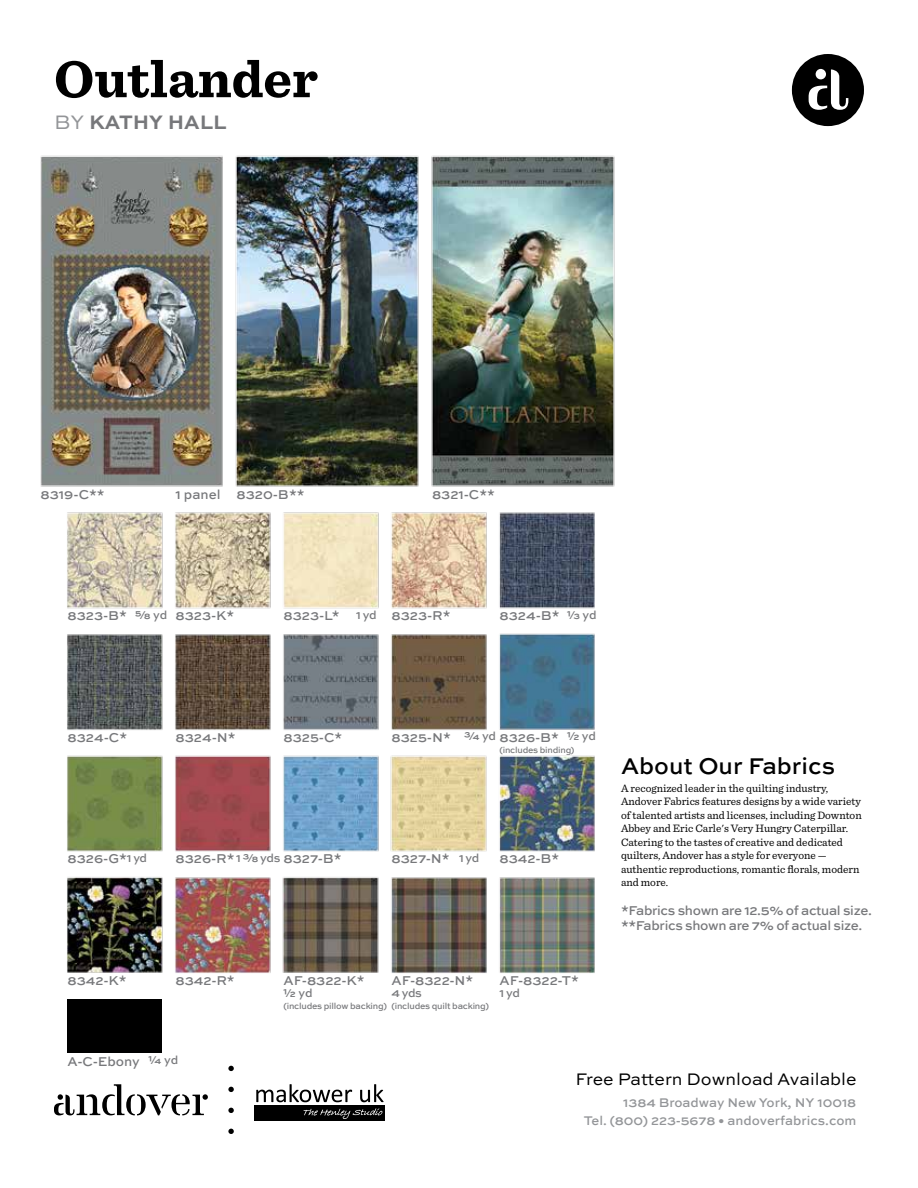
<style>
.page{position:relative;width:918px;height:1188px;background:#fff}
.page>*{position:absolute;margin:0;border:0;box-sizing:border-box;transform-origin:0 0}
.t1{font:700 54px "Sentinel";color:#000}
.t2{font:500 24px "Sweet Sans Pro";color:#000}
.t3{font:700 20.55px "Sweet Sans Pro";color:#77787b}
.t4{font:17.7px "Sweet Sans Pro";color:#000}
.t5{font:500 13.5px "Sweet Sans Pro";color:#77787b}
.t6{font:500 13.5px/15px "Sweet Sans Pro";letter-spacing:-.025em;color:#77787b}
.t7{font:500 13.2px/18px "Sweet Sans Pro";color:#939598;text-align:right}
.t8{font:500 12px "Sweet Sans Pro";letter-spacing:-.04em;color:#77787b}
.t9{font:11.25px/13.5px "Sentinel";color:#000}
.t10{font:500 9px "Sweet Sans Pro";letter-spacing:-.025em;color:#77787b}
.s1{font-weight:400;color:#939598}
</style>
<div class="page">
<div style="left:792px;top:54px;width:72px;height:72px;background:#000;border-radius:50%"></div>
<svg style="left:809px;top:69px;width:39px;height:41px"></svg>
<div style="left:816px;top:69px;width:10px;height:10px;background:#fff;border-radius:50%"></div>
<img style="left:40px;top:155px;width:575px;height:979px">
<div style="left:68px;top:999px;width:94px;height:54px;background:#000"></div>
<h1 class="t1" style="left:54px;top:37px;width:265px">Outlander</h1>
<h3 class="t3" style="left:54px;top:107px;width:174px"><span class="s1">BY</span> KATHY HALL</h3>
<p class="t5" style="left:40px;top:484px;width:66px">8319-C**</p>
<p class="t5" style="left:237px;top:484px;width:70px">8320-B**</p>
<p class="t5" style="left:432px;top:484px;width:65px">8321-C**</p>
<p class="t5" style="left:176px;top:484px;width:47px">1 panel</p>
<p class="t8" style="left:135px;top:606px;width:34px">5/8 yd</p>
<p class="t8" style="left:567px;top:606px;width:31px">1/3 yd</p>
<p class="t8" style="left:356px;top:606px;width:22px">1 yd</p>
<p class="t5" style="left:68px;top:606px;width:61px">8323-B*</p>
<p class="t5" style="left:176px;top:606px;width:60px">8323-K*</p>
<p class="t5" style="left:284px;top:606px;width:58px">8323-L*</p>
<p class="t5" style="left:392px;top:606px;width:61px">8323-R*</p>
<p class="t5" style="left:500px;top:606px;width:62px">8324-B*</p>
<p class="t8" style="left:464px;top:728px;width:33px">3/4 yd</p>
<p class="t5" style="left:68px;top:727px;width:61px">8324-C*</p>
<p class="t5" style="left:176px;top:727px;width:62px">8324-N*</p>
<p class="t5" style="left:284px;top:727px;width:60px">8325-C*</p>
<p class="t5" style="left:500px;top:727px;width:61px">8326-B*</p>
<p class="t5" style="left:392px;top:727px;width:61px">8325-N*</p>
<p class="t8" style="left:567px;top:728px;width:31px">1/2 yd</p>
<p class="t10" style="left:500px;top:744px;width:77px">(includes binding)</p>
<p class="t8" style="left:127px;top:849px;width:22px">1 yd</p>
<p class="t8" style="left:236px;top:849px;width:46px">1 3/8 yds</p>
<p class="t8" style="left:459px;top:849px;width:22px">1 yd</p>
<p class="t5" style="left:68px;top:849px;width:61px">8326-G*</p>
<p class="t5" style="left:176px;top:849px;width:61px">8326-R*</p>
<p class="t5" style="left:392px;top:849px;width:60px">8327-N*</p>
<p class="t5" style="left:284px;top:849px;width:60px">8327-B*</p>
<p class="t5" style="left:500px;top:849px;width:61px">8342-B*</p>
<p class="t5" style="left:68px;top:970px;width:61px">8342-K*</p>
<p class="t5" style="left:176px;top:970px;width:61px">8342-R*</p>
<p class="t5" style="left:284px;top:970px;width:82px">AF-8322-K*</p>
<p class="t5" style="left:392px;top:970px;width:83px">AF-8322-N*</p>
<p class="t5" style="left:500px;top:970px;width:81px">AF-8322-T*</p>
<p class="t8" style="left:284px;top:984px;width:31px">1/2 yd</p>
<p class="t8" style="left:392px;top:984px;width:32px">4 yds</p>
<p class="t8" style="left:500px;top:984px;width:22px">1 yd</p>
<p class="t10" style="left:284px;top:999px;width:207px">(includes pillow backing) (includes quilt backing)</p>
<p class="t5" style="left:68px;top:1051px;width:74px">A-C-Ebony</p>
<p class="t8" style="left:148px;top:1052px;width:31px">1/4 yd</p>
<h2 class="t2" style="left:621px;top:749px;width:216px">About Our Fabrics</h2>
<p class="t9" style="left:621px;top:781px;width:242px">A recognized leader in the quilting industry, Andover Fabrics features designs by a wide variety of talented artists and licenses, including Downton Abbey and Eric Carle's Very Hungry Caterpillar.<br>Catering to the tastes of creative and dedicated quilters, Andover has a style for everyone — authentic reproductions, romantic florals, modern and more.</p>
<p class="t6" style="left:621px;top:902px;width:252px">*Fabrics shown are 12.5% of actual size. **Fabrics shown are 7% of actual size.</p>
<h3 class="t4" style="left:576px;top:1066px;width:283px">Free Pattern Download Available</h3>
<p class="t7" style="left:584px;top:1093px;width:274px">1384 Broadway New York, NY 10018<br>Tel. (800) 223-5678 • andoverfabrics.com</p>
</div>
